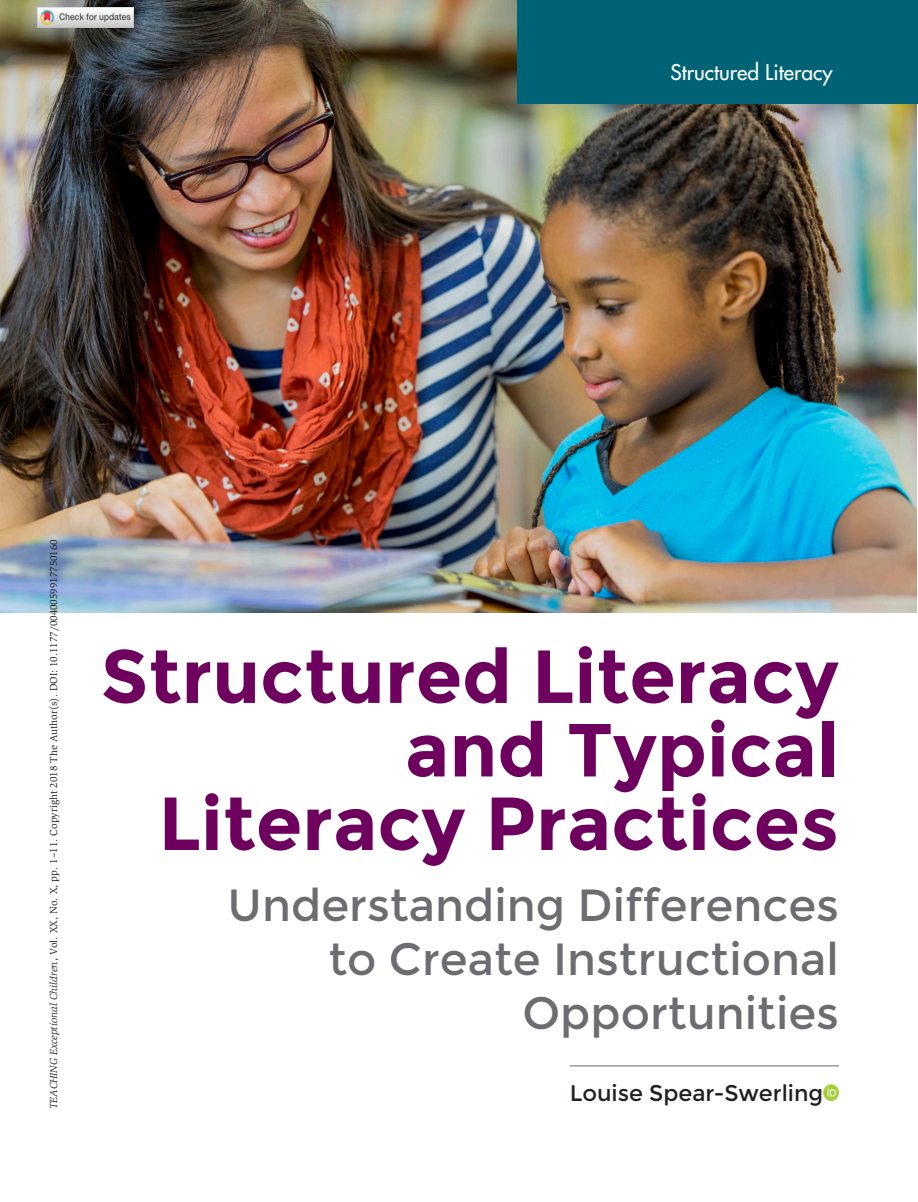
<style>
.page{position:relative;width:918px;height:1202px;background:#fff}
.page>*{position:absolute;margin:0;border:0;box-sizing:border-box;transform-origin:0 0}
.t1{font:700 75px/73.5px "Montserrat";color:#6e015e;text-align:right}
.t2{font:45px/54px "Montserrat";color:#6c6d70;text-align:right}
.t3{font:22.5px "Montserrat";color:#231f20}
.t4{font:500 21px "Futura Std";color:#fff}
.t5{font:10.5px "Slimbach Std";color:#231f20}
.s1{font-style:italic}
</style>
<div class="page">
<hr style="left:570px;top:1065px;width:269px;height:1px;background:#6c6d70">
<img style="left:823px;top:1084px;width:16px;height:16px">
<img style="left:0;top:0;width:916px;height:612px">
<div style="left:518px;top:0;width:400px;height:104px;background:#006375"></div>
<img style="left:38px;top:8px;width:96px;height:19px">
<h3 class="t4" style="left:670px;top:59px;width:164px">Structured Literacy</h3>
<p class="t5" style="left:48px;top:1108px;width:571px;rotate:-90deg"><span class="s1">TEACHING Exceptional Children</span>, Vol. XX, No. X, pp. 1–11. Copyright 2018 The Author(s). DOI: 10.1177/0040059917750160</p>
<h1 class="t1" style="left:101px;top:640px;width:740px">Structured Literacy and Typical<br>Literacy Practices</h1>
<h2 class="t2" style="left:228px;top:878px;width:613px">Understanding Differences to Create Instructional<br>Opportunities</h2>
<h3 class="t3" style="left:570px;top:1079px;width:255px">Louise Spear-Swerling</h3>
</div>
